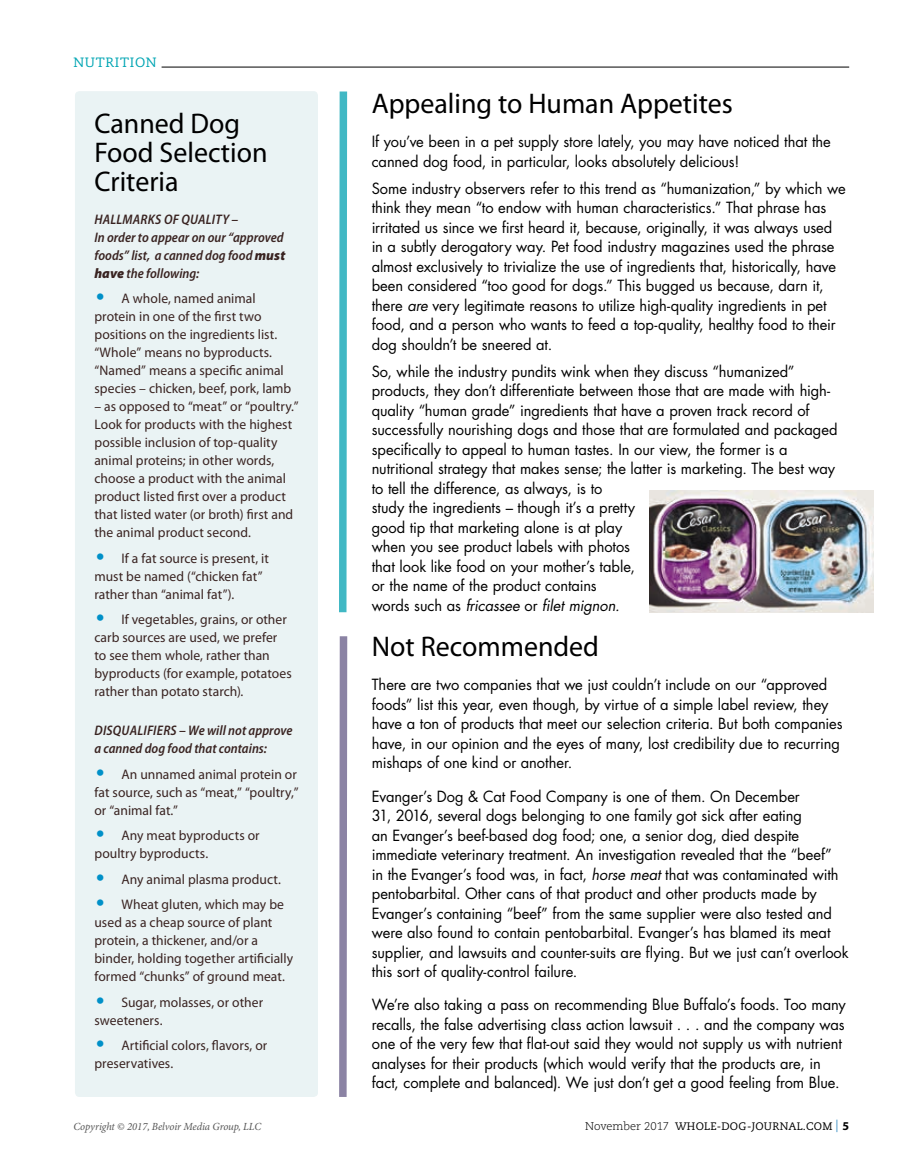
<style>
.page{position:relative;width:918px;height:1175px;background:#fff}
.page>*{position:absolute;margin:0;border:0;box-sizing:border-box;transform-origin:0 0}
.t1{font:28.5px/28.5px "Myriad Pro";color:#000}
.t2{font:15px/19.5px "Futura Std";letter-spacing:-.005em;color:#000}
.t3{font:13.8px/18px "Myriad Pro";color:#392321}
.t4{font:italic 600 semi-condensed 13.8px/18px "Myriad Pro";letter-spacing:.005em;color:#392321}
.t5{font:13.5px "Caecilia LT Std";letter-spacing:.05em;color:#00a5b3}
.t6{font:italic 10.8px "Minion Pro";letter-spacing:-.01em;color:#555}
.t7{font:10.8px "Caecilia LT Std";letter-spacing:.02em;color:#000}
.s1{font-weight:900;font-stretch:normal}
.s2{font-family:"Sabon LT Std";font-size:18.3px;color:#0090c8}
.s3{font-style:italic}
.s4{font-weight:300;font-size:11.25px}
.s5{font-family:"Minion Pro";font-size:12.45px;color:#2e87c1}
.s6{font-family:"Myriad Pro";font-weight:700;font-size:12px}
</style>
<div class="page">
<hr style="left:162px;top:67px;width:687px;height:1px;background:#000">
<div style="left:75px;top:91px;width:243px;height:1005px;background:#eaf3f4;border-radius:4px"></div>
<svg style="left:339px;top:636px;width:9px;height:461px"></svg>
<svg style="left:339px;top:91px;width:9px;height:522px"></svg>
<img style="left:650px;top:490px;width:223px;height:122px">
<p class="t5" style="left:74px;top:55px;width:85px">NUTRITION</p>
<h1 class="t1" style="left:94px;top:109px;width:175px">Canned Dog<br>Food Selection<br>Criteria</h1>
<p class="t4" style="left:94px;top:210px;width:192px">HALLMARKS OF QUALITY –<br>In order to appear on our “approved foods” list, a canned dog food <span class="s1">must have</span> the following:</p>
<p class="t3" style="left:94px;top:289px;width:198px"><span class="s2">•</span> A whole, named animal protein in one of the first two positions on the ingredients list. “Whole” means no byproducts. “Named” means a specific animal species – chicken, beef, pork, lamb</p>
<p class="t3" style="left:94px;top:397px;width:206px">– as opposed to “meat” or “poultry.” Look for products with the highest possible inclusion of top-quality animal proteins; in other words, choose a product with the animal product listed first over a product that listed water (or broth) first and the animal product second.</p>
<p class="t3" style="left:94px;top:549px;width:176px"><span class="s2">•</span> If a fat source is present, it must be named (“chicken fat” rather than “animal fat”).</p>
<p class="t3" style="left:94px;top:610px;width:199px"><span class="s2">•</span> If vegetables, grains, or other carb sources are used, we prefer to see them whole, rather than byproducts (for example, potatoes rather than potato starch).</p>
<p class="t4" style="left:94px;top:722px;width:199px">DISQUALIFIERS – We will not approve a canned dog food that contains:</p>
<p class="t3" style="left:94px;top:765px;width:206px;text-align:justify"><span class="s2">•</span> An unnamed animal protein or fat source, such as “meat,” “poultry,” or “animal fat.”</p>
<p class="t3" style="left:94px;top:826px;width:167px"><span class="s2">•</span> Any meat byproducts or poultry byproducts.</p>
<p class="t3" style="left:96px;top:870px;width:186px"><span class="s2">•</span> Any animal plasma product.</p>
<p class="t3" style="left:94px;top:895px;width:200px"><span class="s2">•</span> Wheat gluten, which may be used as a cheap source of plant protein, a thickener, and/or a binder, holding together artificially formed “chunks” of ground meat.</p>
<p class="t3" style="left:94px;top:993px;width:170px"><span class="s2">•</span> Sugar, molasses, or other sweeteners.</p>
<p class="t3" style="left:94px;top:1036px;width:174px"><span class="s2">•</span> Artificial colors, flavors, or preservatives.</p>
<h1 class="t1" style="left:372px;top:88px;width:363px">Appealing to Human Appetites</h1>
<p class="t2" style="left:372px;top:132px;width:461px">If you’ve been in a pet supply store lately, you may have noticed that the canned dog food, in particular, looks absolutely delicious!</p>
<p class="t2" style="left:372px;top:178px;width:475px">Some industry observers refer to this trend as “humanization,” by which we think they mean “to endow with human characteristics.” That phrase has irritated us since we first heard it, because, originally, it was always used in a subtly derogatory way. Pet food industry magazines used the phrase almost exclusively to trivialize the use of ingredients that, historically, have been considered “too good for dogs.” This bugged us because, darn it, there <span class="s3">are</span> very legitimate reasons to utilize high-quality ingredients in pet food, and a person who wants to feed a top-quality, healthy food to their dog shouldn’t be sneered at.</p>
<p class="t2" style="left:372px;top:361px;width:467px">So, while the industry pundits wink when they discuss “humanized” products, they don’t differentiate between those that are made with high&shy;quality “human grade” ingredients that have a proven track record of successfully nourishing dogs and those that are formulated and packaged specifically to appeal to human tastes. In our view, the former is a nutritional strategy that makes sense; the latter is marketing. The best way to tell the difference, as always, is to<br>study the ingredients – though it’s a pretty<br>good tip that marketing alone is at play<br>when you see product labels with photos<br>that look like food on your mother’s table,<br>or the name of the product contains<br>words such as <span class="s3">fricassee</span> or <span class="s3">filet mignon.</span></p>
<h1 class="t1" style="left:372px;top:631px;width:229px">Not Recommended</h1>
<p class="t2" style="left:372px;top:675px;width:472px">There are two companies that we just couldn’t include on our “approved foods” list this year, even though, by virtue of a simple label review, they have a ton of products that meet our selection criteria. But both companies have, in our opinion and the eyes of many, lost credibility due to recurring mishaps of one kind or another.</p>
<p class="t2" style="left:372px;top:786px;width:479px">Evanger’s Dog &amp; Cat Food Company is one of them. On December<br>31, 2016, several dogs belonging to one family got sick after eating<br>an Evanger’s beef-based dog food; one, a senior dog, died despite immediate veterinary treatment. An investigation revealed that the “beef”<br>in the Evanger’s food was, in fact, <span class="s3">horse meat</span> that was contaminated with pentobarbital. Other cans of that product and other products made by Evanger’s containing “beef” from the same supplier were also tested and were also found to contain pentobarbital. Evanger’s has blamed its meat supplier, and lawsuits and counter-suits are flying. But we just can’t overlook this sort of quality-control failure.</p>
<p class="t2" style="left:372px;top:995px;width:476px">We’re also taking a pass on recommending Blue Buffalo’s foods. Too many recalls, the false advertising class action lawsuit . . . and the company was one of the very few that flat-out said they would not supply us with nutrient analyses for their products (which would verify that the products are, in fact, complete and balanced). We just don’t get a good feeling from Blue.</p>
<p class="t6" style="left:74px;top:1120px;width:189px">Copyright © 2017, Belvoir Media Group, LLC</p>
<p class="t7" style="left:585px;top:1120px;width:265px"><span class="s4">November 2017</span> WHOLE-DOG-JOURNAL.COM <span class="s5">|</span> <span class="s6">5</span></p>
</div>
